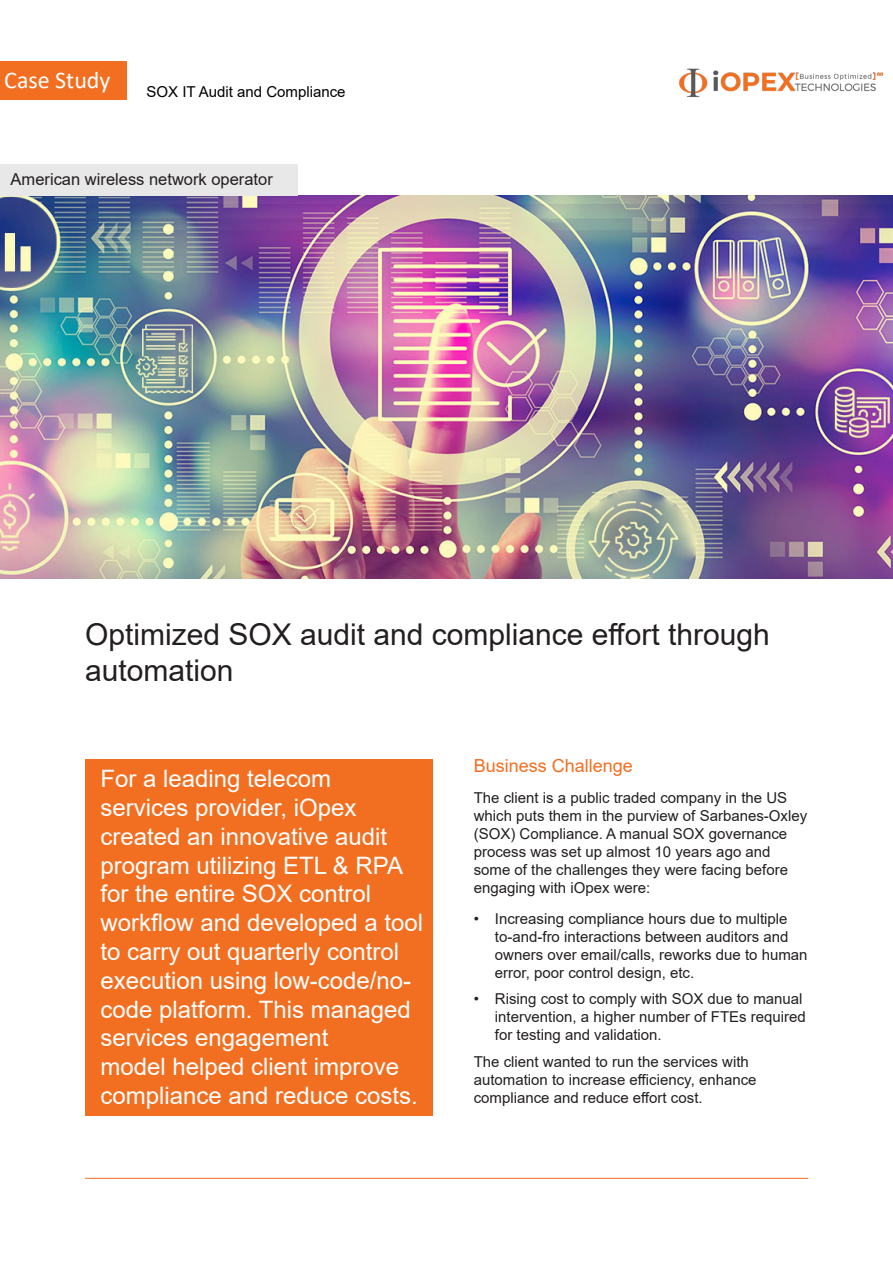
<style>
.page{position:relative;width:893px;height:1263px;background:#fff}
.page>*{position:absolute;margin:0;border:0;box-sizing:border-box;transform-origin:0 0}
.t1{font:30px/36px "Arial";color:#231f20}
.t2{font:24px/28.8px "Arial";color:#fff}
.t3{font:24px "Calibri";color:#fff}
.t4{font:18px "Arial";color:#f26f21}
.t5{font:16.5px "Arial";color:#231f20}
.t6{font:15px/18px "Arial";color:#231f20}
.t7{font:15px "Arial";color:#000}
</style>
<div class="page">
<div style="left:0;top:61px;width:126px;height:38px;background:#f26f21"></div>
<img style="left:679px;top:68px;width:205px;height:29px">
<hr style="left:85px;top:1178px;width:723px;height:1px;background:#f26f21">
<img style="left:0;top:195px;width:893px;height:383px">
<div style="left:86px;top:759px;width:347px;height:357px;background:#f26f21"></div>
<div style="left:0;top:164px;width:298px;height:31px;background:#e8e8e8"></div>
<h2 class="t3" style="left:4px;top:63px;width:108px">Case Study</h2>
<p class="t7" style="left:147px;top:82px;width:200px">SOX IT Audit and Compliance</p>
<p class="t5" style="left:11px;top:167px;width:264px">American wireless network operator</p>
<h1 class="t1" style="left:85px;top:616px;width:686px">Optimized SOX audit and compliance effort through automation</h1>
<p class="t2" style="left:100px;top:764px;width:324px">For a leading telecom services provider, iOpex created an innovative audit program utilizing ETL &amp; RPA for the entire SOX control workflow and developed a tool to carry out quarterly control execution using low-code/no&shy;code platform. This managed services engagement<br>model helped client improve compliance and reduce costs.</p>
<p class="t4" style="left:474px;top:753px;width:161px">Business Challenge</p>
<p class="t6" style="left:474px;top:788px;width:335px">The client is a public traded company in the US which puts them in the purview of Sarbanes-Oxley (SOX) Compliance. A manual SOX governance process was set up almost 10 years ago and some of the challenges they were facing before engaging with iOpex were:</p>
<p class="t6" style="left:495px;top:909px;width:314px;text-indent:-21px">• Increasing compliance hours due to multiple to-and-fro interactions between auditors and owners over email/calls, reworks due to human error, poor control design, etc.</p>
<p class="t6" style="left:495px;top:990px;width:312px;text-indent:-21px">• Rising cost to comply with SOX due to manual intervention, a higher number of FTEs required for testing and validation.</p>
<p class="t6" style="left:474px;top:1052px;width:284px">The client wanted to run the services with automation to increase efficiency, enhance compliance and reduce effort cost.</p>
</div>
